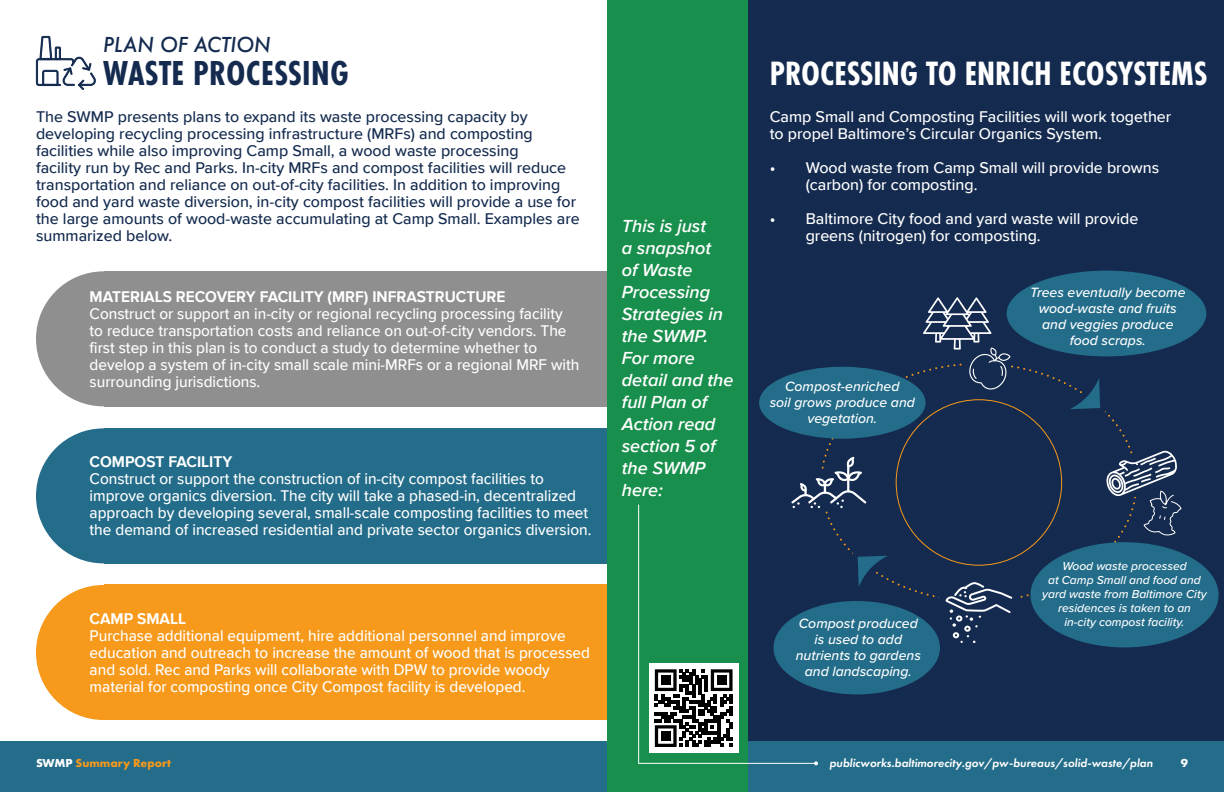
<style>
.page{position:relative;width:1224px;height:792px;background:#fff}
.page>*{position:absolute;margin:0;border:0;box-sizing:border-box;transform-origin:0 0}
.t1{font:700 36px "Futura PT Cond";letter-spacing:.01em;color:#142b4f}
.t2{font:700 35px "Futura PT Cond";color:#fff}
.t3{font:italic 500 20px "Futura";color:#142b4f}
.t4{font:italic 600 18px/22px "Proxima Nova";color:#fff}
.t5{font:500 16px/17px "Proxima Nova";color:#fff;scale:.96 1}
.t6{font:500 16px/17px "Proxima Nova";color:#142b4f}
.t7{font:500 16px/17px "Proxima Nova";color:#fff}
.t8{font:700 16px "Proxima Nova";color:#fff;scale:.96 1}
.t9{font:italic 500 14px/16px "Proxima Nova";color:#fff;text-align:center}
.t10{font:italic 500 12px/14px "Proxima Nova";color:#fff;text-align:center}
.t11{font:italic 600 12px "Futura PT";color:#fff}
.t12{font:700 12px "Futura PT";color:#f7991a}
.t13{font:700 12px "Futura PT";color:#fff}
.s1{color:#fff}
</style>
<div class="page">
<div style="left:748px;top:0;width:476px;height:792px;background:#142b4f"></div>
<div style="left:104px;top:271px;width:504px;height:135px;background:#8f8f8f"></div>
<div style="left:36px;top:271px;width:135px;height:135px;background:#8f8f8f;border-radius:50%"></div>
<div style="left:104px;top:428px;width:504px;height:135px;background:#236c8a"></div>
<div style="left:36px;top:428px;width:135px;height:135px;background:#236c8a;border-radius:50%"></div>
<div style="left:104px;top:585px;width:504px;height:135px;background:#f7991a"></div>
<div style="left:36px;top:585px;width:135px;height:135px;background:#f7991a;border-radius:50%"></div>
<div style="left:0;top:742px;width:1224px;height:50px;background:#236c8a"></div>
<div style="left:608px;top:0;width:140px;height:792px;background:#188f4c"></div>
<div style="left:1030px;top:542px;width:189px;height:105px;background:#236c8a;border-radius:50%"></div>
<div style="left:773px;top:601px;width:167px;height:93px;background:#236c8a;border-radius:50%"></div>
<svg style="left:791px;top:297px;width:391px;height:346px"></svg>
<div style="left:759px;top:367px;width:167px;height:72px;background:#236c8a;border-radius:50%"></div>
<svg style="left:36px;top:35px;width:60px;height:55px"></svg>
<hr style="left:639px;top:763px;width:177px;height:1px;background:#fff">
<svg style="left:814px;top:761px;width:4px;height:4px"></svg>
<hr style="left:638px;top:505px;width:1px;height:258px;background:#fff">
<div style="left:1007px;top:271px;width:199px;height:85px;background:#236c8a;border-radius:50%"></div>
<div style="left:649px;top:663px;width:90px;height:90px;background:#fff"></div>
<svg style="left:655px;top:669px;width:78px;height:78px"></svg>
<div style="left:661px;top:676px;width:9px;height:9px;background:#000"></div>
<div style="left:717px;top:676px;width:9px;height:9px;background:#000"></div>
<div style="left:661px;top:731px;width:9px;height:10px;background:#000"></div>
<p class="t3" style="left:103px;top:31px;width:169px">PLAN OF ACTION</p>
<h1 class="t1" style="left:103px;top:53px;width:247px">WASTE PROCESSING</h1>
<p class="t6" style="left:36px;top:107px;width:545px">The SWMP presents plans to expand its waste processing capacity by developing recycling processing infrastructure (MRFs) and composting facilities while also improving Camp Small, a wood waste processing<br>facility run by Rec and Parks. In-city MRFs and compost facilities will reduce transportation and reliance on out-of-city facilities. In addition to improving food and yard waste diversion, in-city compost facilities will provide a use for the large amounts of wood-waste accumulating at Camp Small. Examples are summarized below.</p>
<p class="t7" style="left:770px;top:107px;width:403px">Camp Small and Composting Facilities will work together to propel Baltimore’s Circular Organics System.</p>
<h2 class="t2" style="left:770px;top:53px;width:439px">PROCESSING TO ENRICH ECOSYSTEMS</h2>
<p class="t7" style="left:806px;top:158px;width:355px;text-indent:-36px">• Wood waste from Camp Small will provide browns (carbon) for composting.</p>
<p class="t7" style="left:806px;top:209px;width:334px;text-indent:-36px">• Baltimore City food and yard waste will provide greens (nitrogen) for composting.</p>
<p class="t4" style="left:622px;top:214px;width:113px">This is just<br>a snapshot<br>of Waste<br>Processing<br>Strategies in the SWMP.<br>For more detail and the full Plan of<br>Action read section 5 of the SWMP here:</p>
<p class="t9" style="left:1030px;top:284px;width:157px">Trees eventually become wood-waste and fruits and veggies produce food scraps.</p>
<p class="t8" style="left:90px;top:284px;width:435px">MATERIALS RECOVERY FACILITY (MRF) INFRASTRUCTURE</p>
<p class="t5" style="left:90px;top:304px;width:512px">Construct or support an in-city or regional recycling processing facility to reduce transportation costs and reliance on out-of-city vendors. The first step in this plan is to conduct a study to determine whether to develop a system of in-city small scale mini-MRFs or a regional MRF with surrounding jurisdictions.</p>
<p class="t9" style="left:770px;top:378px;width:147px">Compost-enriched<br>soil grows produce and vegetation.</p>
<p class="t8" style="left:90px;top:450px;width:150px">COMPOST FACILITY</p>
<p class="t5" style="left:90px;top:470px;width:524px">Construct or support the construction of in-city compost facilities to improve organics diversion. The city will take a phased-in, decentralized approach by developing several, small-scale composting facilities to meet the demand of increased residential and private sector organics diversion.</p>
<p class="t8" style="left:90px;top:606px;width:102px">CAMP SMALL</p>
<p class="t5" style="left:90px;top:626px;width:523px">Purchase additional equipment, hire additional personnel and improve education and outreach to increase the amount of wood that is processed and sold. Rec and Parks will collaborate with DPW to provide woody material for composting once City Compost facility is developed.</p>
<p class="t10" style="left:1042px;top:559px;width:166px">Wood waste processed<br>at Camp Small and food and yard waste from Baltimore City residences is taken to an</p>
<p class="t9" style="left:799px;top:615px;width:121px">Compost produced</p>
<p class="t10" style="left:1064px;top:615px;width:122px">in-city compost facility.</p>
<p class="t9" style="left:796px;top:631px;width:127px">is used to add nutrients to gardens and landscaping.</p>
<p class="t12" style="left:36px;top:755px;width:137px"><span class="s1">SWMP</span> Summary Report</p>
<p class="t11" style="left:829px;top:755px;width:325px">publicworks.baltimorecity.gov/pw-bureaus/solid-waste/plan</p>
<p class="t13" style="left:1181px;top:755px;width:9px">9</p>
</div>
